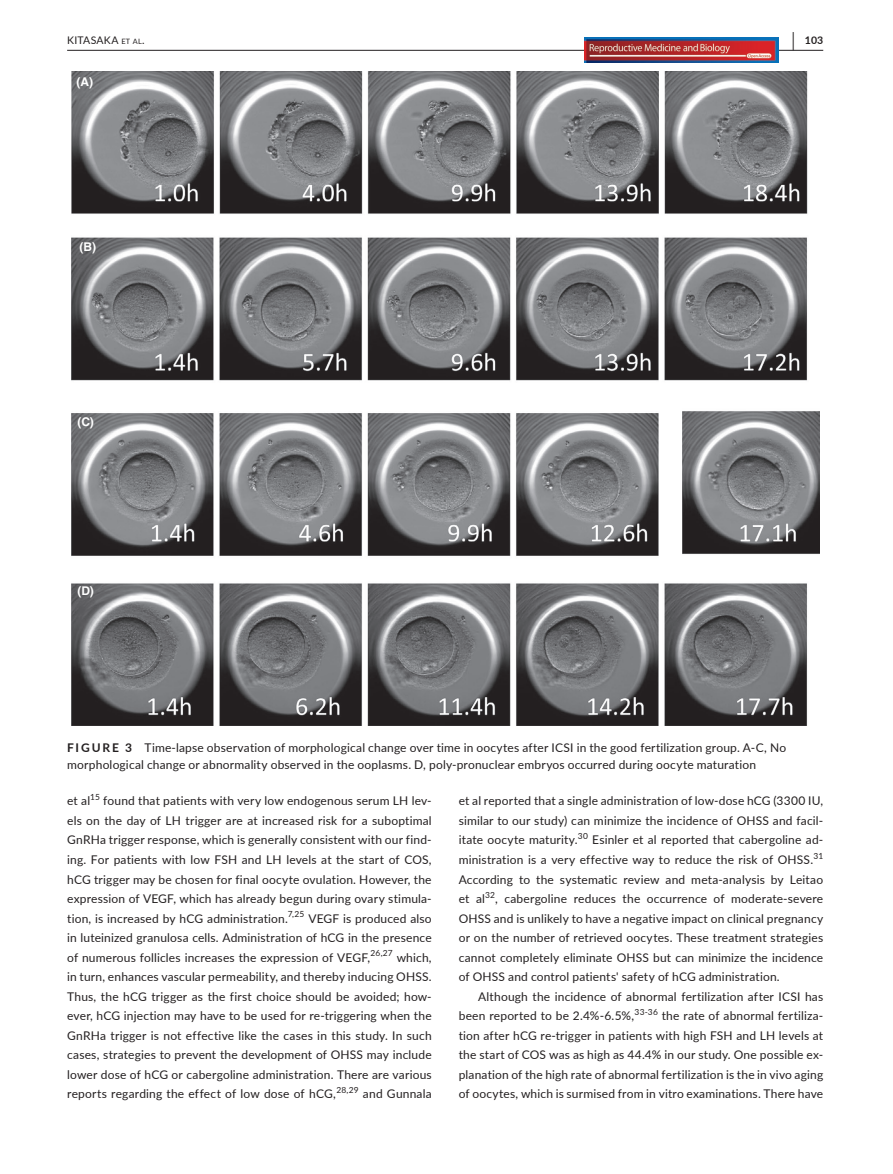
<style>
.page{position:relative;width:893px;height:1174px;background:#fff}
.page>*{position:absolute;margin:0;border:0;box-sizing:border-box;transform-origin:0 0}
.t1{font:700 19.5px "Lato";color:#231f20;scale:.48 1}
.t2{font:12px/19.5px "Lato";letter-spacing:.015em;color:#231f20;text-align:justify}
.t3{font:700 12px "Helvetica";color:#fff}
.t4{font:10.5px "Lato";letter-spacing:.025em;color:#231f20}
.t5{font:700 10.5px "Lato";color:#231f20}
.s1{font-size:7.35px}
.s2{font-weight:700}
</style>
<div class="page">
<hr style="left:67px;top:50px;width:756px;height:1px;background:#231f20">
<img style="left:584px;top:38px;width:195px;height:25px">
<img style="left:71px;top:72px;width:748px;height:653px">
<h1 class="t1" style="left:792px;top:25px;width:7px">|</h1>
<p class="t4" style="left:67px;top:33px;width:79px">KITASAKA <span class="s1">et al</span>.</p>
<p class="t5" style="left:805px;top:33px;width:20px">103</p>
<p class="t3" style="left:77px;top:75px;width:18px">(A)</p>
<p class="t3" style="left:80px;top:240px;width:18px">(B)</p>
<p class="t3" style="left:77px;top:414px;width:18px">(C)</p>
<p class="t3" style="left:77px;top:583px;width:18px">(D)</p>
<p class="t2" style="left:67px;top:739px;width:720px;line-height:16.5px"><span class="s2">FIGURE 3</span> Time-lapse observation of morphological change over time in oocytes after ICSI in the good fertilization group. A-C, No morphological change or abnormality observed in the ooplasms. D, poly-pronuclear embryos occurred during oocyte maturation</p>
<p class="t2" style="left:67px;top:791px;width:366px">et al<sup>15</sup> found that patients with very low endogenous serum LH lev&shy;els on the day of LH trigger are at increased risk for a suboptimal GnRHa trigger response, which is generally consistent with our find&shy;ing. For patients with low FSH and LH levels at the start of COS, hCG trigger may be chosen for final oocyte ovulation. However, the expression of VEGF, which has already begun during ovary stimula&shy;tion, is increased by hCG administration.<sup>7,25</sup> VEGF is produced also in luteinized granulosa cells. Administration of hCG in the presence of numerous follicles increases the expression of VEGF,<sup>26,27</sup> which, in turn, enhances vascular permeability, and thereby inducing OHSS.<br>Thus, the hCG trigger as the first choice should be avoided; how&shy;ever, hCG injection may have to be used for re-triggering when the GnRHa trigger is not effective like the cases in this study. In such cases, strategies to prevent the development of OHSS may include lower dose of hCG or cabergoline administration. There are various reports regarding the effect of low dose of hCG,<sup>28,29</sup> and Gunnala</p>
<p class="t2" style="left:459px;top:791px;width:366px">et al reported that a single administration of low-dose hCG (3300 IU, similar to our study) can minimize the incidence of OHSS and facil&shy;itate oocyte maturity.<sup>30</sup> Esinler et al reported that cabergoline ad&shy;ministration is a very effective way to reduce the risk of OHSS.<sup>31<br></sup>According to the systematic review and meta-analysis by Leitao et al<sup>32</sup>, cabergoline reduces the occurrence of moderate-severe OHSS and is unlikely to have a negative impact on clinical pregnancy or on the number of retrieved oocytes. These treatment strategies cannot completely eliminate OHSS but can minimize the incidence of OHSS and control patients' safety of hCG administration.</p>
<p class="t2" style="left:459px;top:986px;width:366px;text-indent:20px">Although the incidence of abnormal fertilization after ICSI has been reported to be 2.4%-6.5%,<sup>33-36</sup> the rate of abnormal fertiliza&shy;tion after hCG re-trigger in patients with high FSH and LH levels at the start of COS was as high as 44.4% in our study. One possible ex&shy;planation of the high rate of abnormal fertilization is the in vivo aging of oocytes, which is surmised from in vitro examinations. There have</p>
</div>
